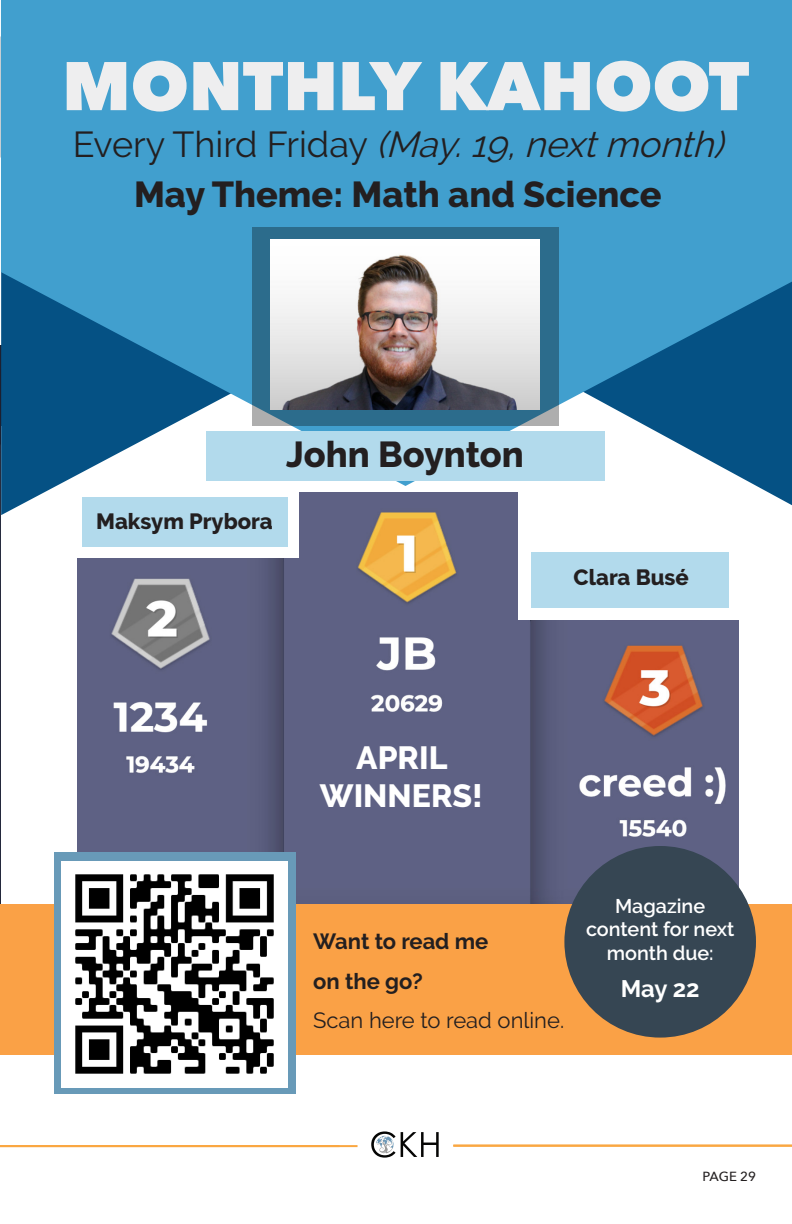
<style>
.page{position:relative;width:792px;height:1224px;background:#fff}
.page>*{position:absolute;margin:0;border:0;box-sizing:border-box;transform-origin:0 0}
.t1{font:800 68px "Avenir Next";color:#eeeeef}
.t2{font:italic 36px "Raleway";color:#231f20}
.t3{font:800 36px "Raleway";color:#231f20}
.t4{font:800 32px "Raleway";color:#fff}
.t5{font:700 23.8px "Raleway";color:#fff}
.t6{font:800 22px "Raleway";color:#231f20}
.t7{font:22px "Raleway";color:#231f20}
.t8{font:700 22px "Raleway";color:#231f20}
.t9{font:600 19.8px/23.8px "Raleway";color:#fff;text-align:center}
.t10{font:500 13.2px "Avenir Next";letter-spacing:-.01em;color:#231f20}
.s1{font-style:normal}
</style>
<div class="page">
<svg style="left:371px;top:1131px;width:68px;height:27px"></svg>
<hr style="left:0;top:1145px;width:358px;height:2px;background:#faa741">
<hr style="left:453px;top:1145px;width:339px;height:2px;background:#faa741">
<img style="left:0;top:345px;width:740px;height:560px">
<div style="left:64px;top:367px;width:234px;height:191px;background:#fff"></div>
<div style="left:1px;top:426px;width:75px;height:479px;background:#fff"></div>
<div style="left:518px;top:384px;width:234px;height:236px;background:#fff"></div>
<svg style="left:1px;top:486px;width:791px;height:29px"></svg>
<svg style="left:1px;top:0;width:791px;height:486px;background:#4297c4"></svg>
<svg style="left:252px;top:227px;width:307px;height:199px;background:#37728f"></svg>
<img style="left:270px;top:240px;width:270px;height:170px">
<div style="left:206px;top:431px;width:398px;height:50px;background:#b2daec"></div>
<div style="left:1px;top:904px;width:791px;height:151px;background:#faa146"></div>
<div style="left:564px;top:846px;width:192px;height:192px;background:#364653;border-radius:50%"></div>
<div style="left:54px;top:852px;width:242px;height:242px;background:#689ab8"></div>
<img style="left:62px;top:861px;width:225px;height:226px">
<div style="left:82px;top:497px;width:206px;height:50px;background:#b2daec"></div>
<div style="left:531px;top:552px;width:198px;height:55px;background:#b2daec"></div>
<p class="t1" style="left:62px;top:44px;width:689px">MONTHLY KAHOOT</p>
<p class="t2" style="left:73px;top:123px;width:663px"><span class="s1">E v e r y T h i r d F r i d a y</span> (May.19,nextmonth)</p>
<p class="t3" style="left:134px;top:174px;width:529px">May Theme: Math and Science</p>
<p class="t3" style="left:286px;top:434px;width:239px">John Boynton</p>
<p class="t6" style="left:96px;top:509px;width:178px">Maksym Prybora</p>
<p class="t6" style="left:574px;top:564px;width:117px">Clara Busé</p>
<p class="t4" style="left:356px;top:740px;width:93px">APRIL</p>
<p class="t4" style="left:320px;top:778px;width:164px">WINNERS!</p>
<p class="t8" style="left:313px;top:929px;width:177px">Want to read me</p>
<p class="t8" style="left:313px;top:968px;width:111px">on the go?</p>
<p class="t7" style="left:313px;top:1008px;width:252px">Scan here to read online.</p>
<p class="t9" style="left:586px;top:894px;width:150px">Magazine content for next month due:</p>
<p class="t5" style="left:621px;top:975px;width:80px">May 22</p>
<p class="t10" style="left:703px;top:1165px;width:55px">PAGE 29</p>
</div>
